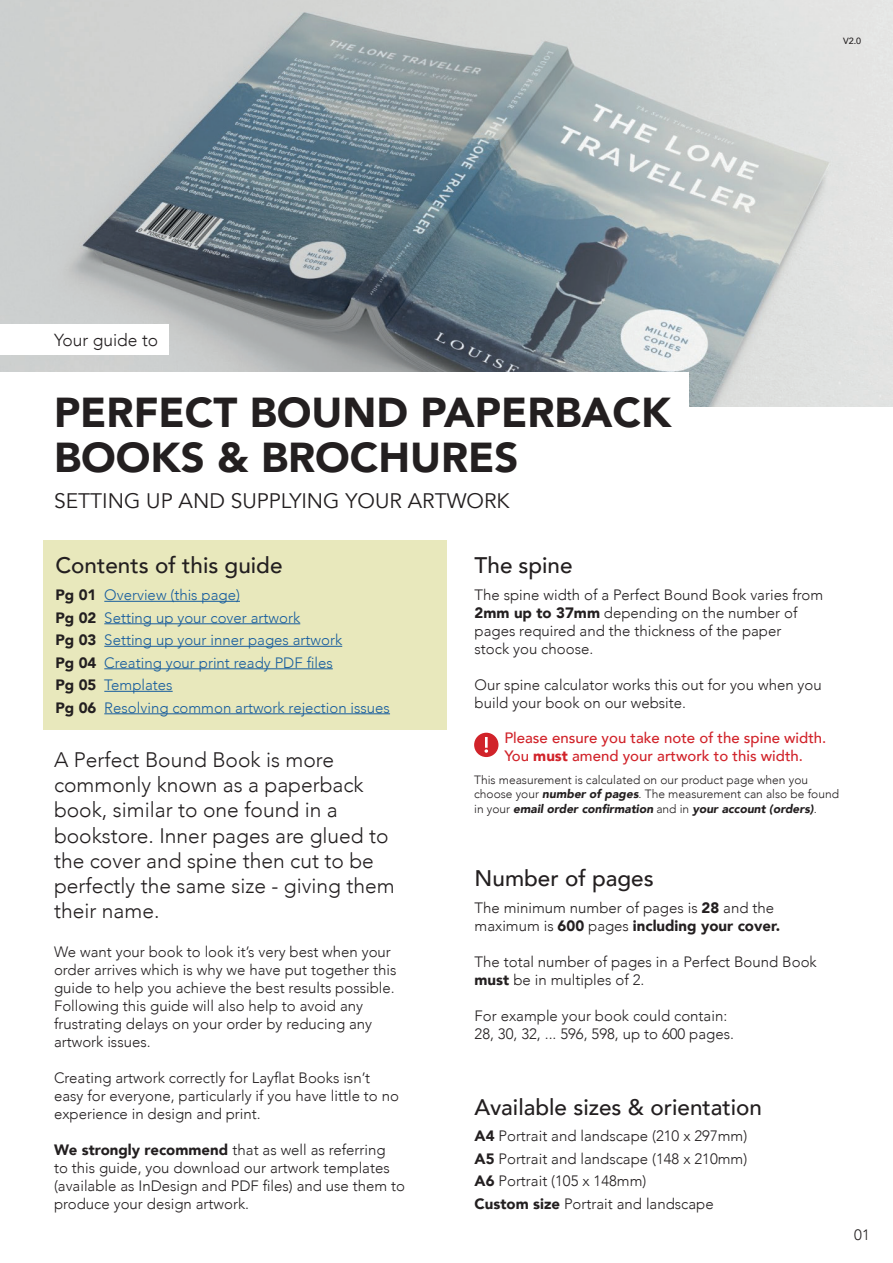
<style>
.page{position:relative;width:893px;height:1263px;background:#fff}
.page>*{position:absolute;margin:0;border:0;box-sizing:border-box;transform-origin:0 0}
.t1{font:900 41.7px/45px "Avenir";color:#231f20}
.t2{font:500 22.5px "Avenir";color:#231f20}
.t3{font:300 21px/25.2px "Avenir";color:#231f20}
.t4{font:21px "Avenir";color:#231f20}
.t5{font:300 17.4px "Avenir";color:#231f20}
.t6{font:300 15px/18px "Avenir";color:#231f20}
.t7{font:300 15px/22.5px "Avenir";color:#175d9e}
.t8{font:500 15px/18px "Avenir";color:#d1232a}
.t9{font:300 12px/14.4px "Avenir";color:#231f20}
.t10{font:500 9px "Avenir";color:#231f20}
.s1{font-weight:900;color:#231f20}
.s2{font-weight:900}
.s3{font-weight:900;font-style:italic}
</style>
<div class="page">
<img style="left:0;top:0;width:893px;height:406px">
<div style="left:0;top:324px;width:169px;height:31px;background:#fff"></div>
<div style="left:474px;top:733px;width:24px;height:24px;background:#d1232a;border-radius:50%"></div>
<svg style="left:485px;top:737px;width:3px;height:16px"></svg>
<div style="left:43px;top:540px;width:403px;height:189px;background:#e8e8bc"></div>
<hr style="left:104px;top:601px;width:136px;height:1px;background:#175d9e">
<hr style="left:104px;top:623px;width:196px;height:1px;background:#175d9e">
<hr style="left:104px;top:646px;width:238px;height:1px;background:#175d9e">
<hr style="left:104px;top:668px;width:229px;height:1px;background:#175d9e">
<hr style="left:104px;top:691px;width:69px;height:1px;background:#175d9e">
<hr style="left:104px;top:713px;width:286px;height:1px;background:#175d9e">
<div style="left:0;top:372px;width:689px;height:45px;background:#fff"></div>
<p class="t5" style="left:54px;top:333px;width:106px">Your guide to</p>
<h1 class="t1" style="left:54px;top:393px;width:619px">PERFECT BOUND PAPERBACK<br>BOOKS &amp; BROCHURES</h1>
<h3 class="t4" style="left:54px;top:488px;width:457px">SETTING UP AND SUPPLYING YOUR ARTWORK</h3>
<p class="t10" style="left:843px;top:37px;width:20px">V2.0</p>
<h2 class="t2" style="left:55px;top:556px;width:229px">Contents of this guide</h2>
<p class="t7" style="left:55px;top:585px;width:336px"><span class="s1">Pg 01</span> Overview (this page)<br><span class="s1">Pg 02</span> Setting up your cover artwork<br><span class="s1">Pg 03</span> Setting up your inner pages artwork<br><span class="s1">Pg 04</span> Creating your print ready PDF files<br><span class="s1">Pg 05</span> Templates<br><span class="s1">Pg 06</span> Resolving common artwork rejection issues</p>
<h3 class="t3" style="left:54px;top:749px;width:342px">A Perfect Bound Book is more commonly known as a paperback book, similar to one found in a bookstore. Inner pages are glued to the cover and spine then cut to be perfectly the same size - giving them their name.</h3>
<p class="t6" style="left:54px;top:944px;width:344px">We want your book to look it’s very best when your order arrives which is why we have put together this guide to help you achieve the best results possible.<br>Following this guide will also help to avoid any frustrating delays on your order by reducing any artwork issues.</p>
<p class="t6" style="left:54px;top:1069px;width:346px">Creating artwork correctly for Layflat Books isn’t easy for everyone, particularly if you have little to no experience in design and print.</p>
<p class="t6" style="left:54px;top:1142px;width:353px"><span class="s2">We strongly recommend</span> that as well as referring<br>to this guide, you download our artwork templates (available as InDesign and PDF files) and use them to produce your design artwork.</p>
<h2 class="t2" style="left:475px;top:556px;width:99px">The spine</h2>
<p class="t6" style="left:475px;top:587px;width:350px">The spine width of a Perfect Bound Book varies from <span class="s2">2mm up to 37mm</span> depending on the number of pages required and the thickness of the paper<br>stock you choose.</p>
<p class="t6" style="left:475px;top:677px;width:349px">Our spine calculator works this out for you when you build your book on our website.</p>
<p class="t8" style="left:504px;top:730px;width:324px">Please ensure you take note of the spine width.<br>You <span class="s2">must</span> amend your artwork to this width.</p>
<p class="t9" style="left:474px;top:774px;width:366px">This measurement is calculated on our product page when you choose your <span class="s3">number of pages</span>. The measurement can also be found in your <span class="s3">email order confirmation</span> and in <span class="s3">your account (orders)</span>.</p>
<h2 class="t2" style="left:475px;top:869px;width:181px">Number of pages</h2>
<p class="t6" style="left:475px;top:900px;width:307px">The minimum number of pages is <span class="s2">28</span> and the maximum is <span class="s2">600</span> pages <span class="s2">including your cover.</span></p>
<p class="t6" style="left:475px;top:954px;width:344px">The total number of pages in a Perfect Bound Book <span class="s2">must</span> be in multiples of 2.</p>
<p class="t6" style="left:475px;top:1008px;width:261px">For example your book could contain:<br>28, 30, 32, ... 596, 598, up to 600 pages.</p>
<h2 class="t2" style="left:475px;top:1097px;width:289px">Available sizes &amp; orientation</h2>
<p class="t6" style="left:475px;top:1126px;width:274px;line-height:22.5px"><span class="s2">A4</span> Portrait and landscape (210 x 297mm)<br><span class="s2">A5</span> Portrait and landscape (148 x 210mm)<br><span class="s2">A6</span> Portrait (105 x 148mm)<br><span class="s2">Custom size</span> Portrait and landscape</p>
<p class="t6" style="left:854px;top:1227px;width:17px">01</p>
</div>
